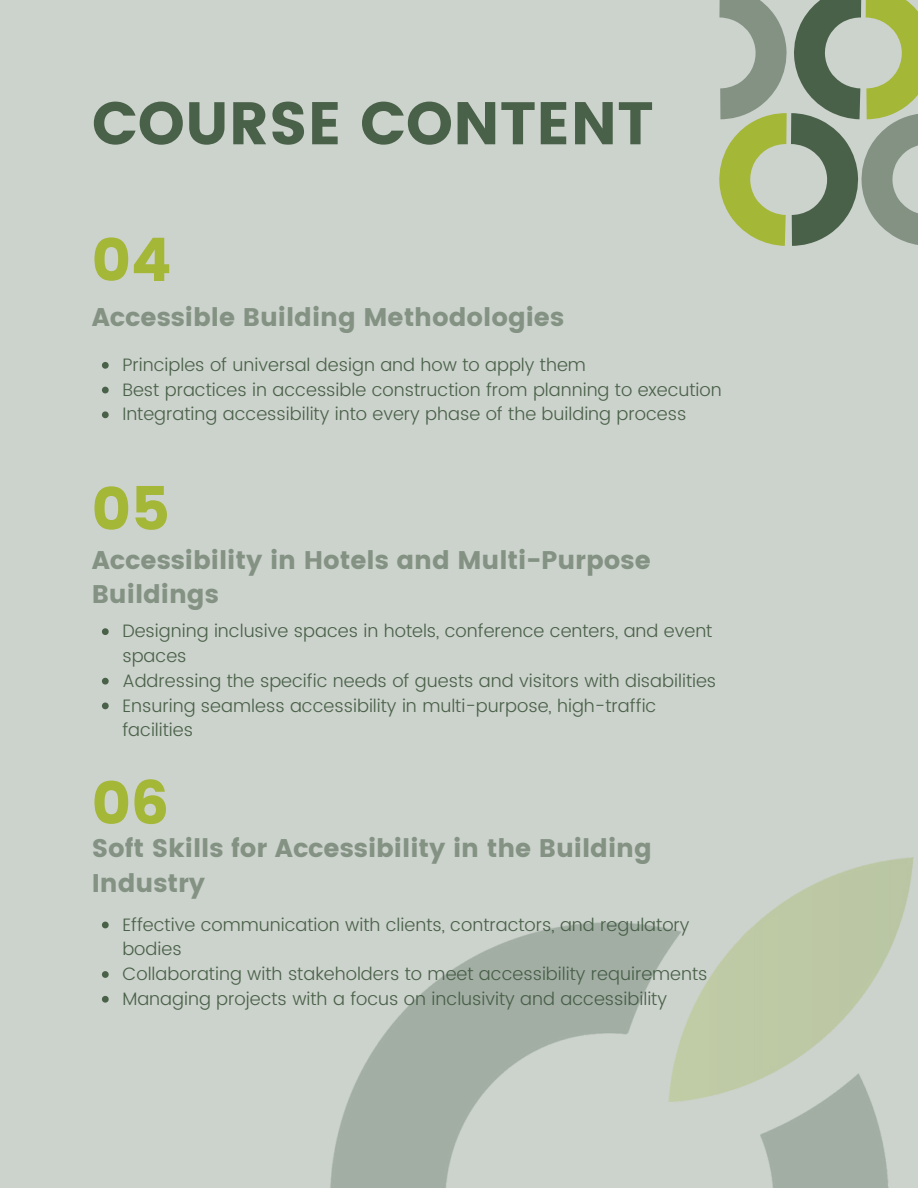
<style>
.page{position:relative;width:918px;height:1188px;background:#ccd2cc}
.page>*{position:absolute;margin:0;border:0;box-sizing:border-box;transform-origin:0 0}
.t1{font:60px "Poppins";color:#4a6149}
.t2{font:60px "Poppins";color:#a4b737}
.t3{font:25.5px/34.8px "Poppins";color:#839283}
.t4{font:300 18px/24.8px "Poppins";color:#4a6149}
</style>
<div class="page">
<svg style="left:719px;top:0;width:199px;height:246px"></svg>
<svg style="left:102px;top:362px;width:7px;height:7px"></svg>
<svg style="left:102px;top:387px;width:7px;height:6px"></svg>
<svg style="left:102px;top:411px;width:7px;height:7px"></svg>
<svg style="left:102px;top:628px;width:7px;height:7px"></svg>
<svg style="left:102px;top:678px;width:7px;height:7px"></svg>
<svg style="left:102px;top:703px;width:7px;height:6px"></svg>
<svg style="left:102px;top:922px;width:7px;height:6px"></svg>
<svg style="left:102px;top:971px;width:7px;height:7px"></svg>
<svg style="left:102px;top:996px;width:7px;height:7px"></svg>
<img style="left:330px;top:857px;width:584px;height:331px">
<h1 class="t1" style="left:92px;top:89px;width:563px">COURSE CONTENT</h1>
<p class="t2" style="left:92px;top:225px;width:81px">04</p>
<p class="t3" style="left:92px;top:300px;width:474px">Accessible Building Methodologies</p>
<h2 class="t4" style="left:122px;top:352px;width:465px">Principles of universal design and how to apply them</h2>
<p class="t4" style="left:122px;top:377px;width:601px">Best practices in accessible construction from planning to execution</p>
<p class="t4" style="left:122px;top:402px;width:566px">Integrating accessibility into every phase of the building process</p>
<p class="t2" style="left:92px;top:474px;width:80px">05</p>
<p class="t3" style="left:92px;top:542px;width:560px">Accessibility in Hotels and Multi-Purpose<br>Buildings</p>
<h2 class="t4" style="left:122px;top:619px;width:592px">Designing inclusive spaces in hotels, conference centers, and event spaces</h2>
<p class="t4" style="left:122px;top:668px;width:595px">Addressing the specific needs of guests and visitors with disabilities</p>
<p class="t4" style="left:122px;top:693px;width:536px">Ensuring seamless accessibility in multi-purpose, high-traffic facilities</p>
<p class="t2" style="left:92px;top:768px;width:79px">06</p>
<p class="t3" style="left:92px;top:831px;width:562px">Soft Skills for Accessibility in the Building<br>Industry</p>
<h2 class="t4" style="left:122px;top:912px;width:569px">Effective communication with clients, contractors, and regulatory bodies</h2>
<p class="t4" style="left:122px;top:962px;width:587px">Collaborating with stakeholders to meet accessibility requirements</p>
<p class="t4" style="left:122px;top:986px;width:546px">Managing projects with a focus on inclusivity and accessibility</p>
</div>
